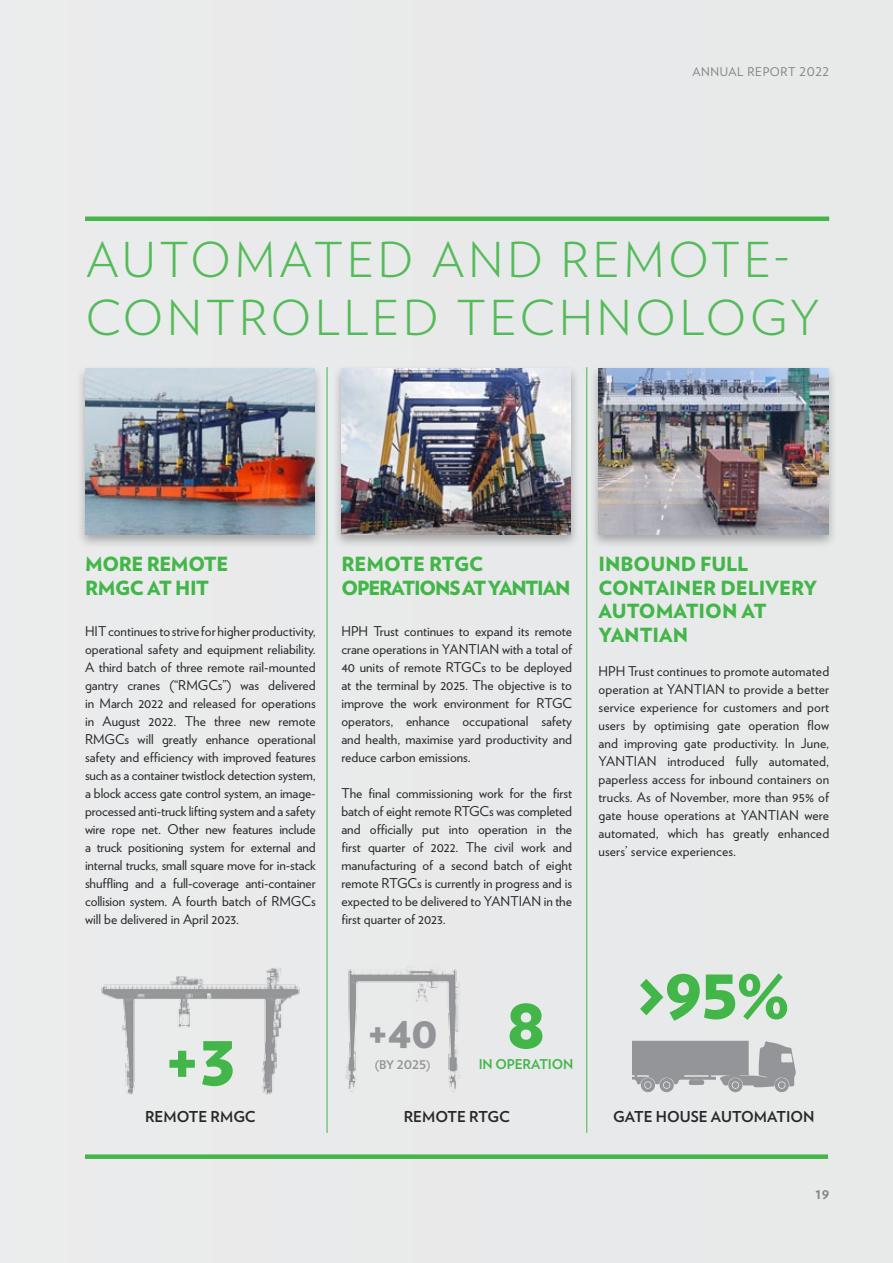
<style>
.page{position:relative;width:893px;height:1263px;background:#e9e9ea}
.page>*{position:absolute;margin:0;border:0;box-sizing:border-box;transform-origin:0 0}
.t1{font:900 75px "Verlag";color:#43b649}
.t2{font:300 48px/57.6px "Verlag";letter-spacing:.08em;color:#43b649}
.t3{font:900 45px "Verlag";color:#939598}
.t4{font:900 19.5px/23.4px "Verlag";letter-spacing:-.015em;color:#43b649}
.t5{font:900 19.5px/23.4px "Verlag";letter-spacing:-.06em;color:#43b649}
.t6{font:700 15px "Verlag";color:#292829}
.t7{font:700 15px "Verlag";color:#808285}
.t8{font:13.5px/18px "Verlag";color:#292829;text-align:justify}
.t9{font:700 13.5px "Verlag";letter-spacing:-.01em;color:#43b649}
.t10{font:12px "Verlag";letter-spacing:.05em;color:#808285}
.t11{font:700 12px "Verlag";letter-spacing:-.005em;color:#939598}
</style>
<div class="page">
<div style="left:76px;top:364px;width:248px;height:184px;background:#000;opacity:.3"></div>
<img style="left:85px;top:369px;width:230px;height:165px">
<div style="left:332px;top:364px;width:248px;height:184px;background:#000;opacity:.3"></div>
<img style="left:341px;top:369px;width:230px;height:165px">
<div style="left:589px;top:364px;width:248px;height:184px;background:#000;opacity:.3"></div>
<img style="left:598px;top:369px;width:230px;height:165px">
<div style="left:85px;top:216px;width:744px;height:5px;background:#43b649"></div>
<div style="left:85px;top:1154px;width:743px;height:5px;background:#43b649"></div>
<hr style="left:586px;top:367px;width:1px;height:766px;background:#43b649">
<hr style="left:327px;top:367px;width:1px;height:766px;background:#43b649">
<img style="left:345px;top:967px;width:115px;height:125px">
<img style="left:101px;top:968px;width:199px;height:127px">
<svg style="left:632px;top:1041px;width:164px;height:51px"></svg>
<p class="t10" style="left:692px;top:62px;width:138px">ANNUAL REPORT 2022</p>
<h2 class="t2" style="left:85px;top:228px;width:736px">AUTOMATED AND REMOTE-<br>CONTROLLED TECHNOLOGY</h2>
<p class="t4" style="left:85px;top:551px;width:145px">MORE REMOTE<br>RMGC AT HIT</p>
<p class="t8" style="left:85px;top:622px;width:232px">HIT continues to strive for higher productivity, operational safety and equipment reliability.<br>A third batch of three remote rail-mounted gantry cranes (“RMGCs”) was delivered in March 2022 and released for operations in August 2022. The three new remote RMGCs will greatly enhance operational safety and efficiency with improved features such as a container twistlock detection system, a block access gate control system, an image&shy;processed anti-truck lifting system and a safety wire rope net. Other new features include a truck positioning system for external and internal trucks, small square move for in-stack shuffling and a full-coverage anti-container collision system. A fourth batch of RMGCs will be delivered in April 2023.</p>
<p class="t1" style="left:165px;top:996px;width:72px">+3</p>
<p class="t6" style="left:145px;top:1105px;width:112px">REMOTE RMGC</p>
<p class="t5" style="left:341px;top:551px;width:231px">REMOTE RTGC<br>OPERATIONS AT YANTIAN</p>
<p class="t8" style="left:341px;top:622px;width:232px">HPH Trust continues to expand its remote crane operations in YANTIAN with a total of 40 units of remote RTGCs to be deployed at the terminal by 2025. The objective is to improve the work environment for RTGC operators, enhance occupational safety and health, maximise yard productivity and reduce carbon emissions.</p>
<p class="t8" style="left:341px;top:784px;width:232px">The final commissioning work for the first batch of eight remote RTGCs was completed and officially put into operation in the first quarter of 2022. The civil work and manufacturing of a second batch of eight remote RTGCs is currently in progress and is expected to be delivered to YANTIAN in the first quarter of 2023.</p>
<p class="t3" style="left:367px;top:995px;width:72px">+40</p>
<p class="t11" style="left:375px;top:1055px;width:57px">(BY 2025)</p>
<p class="t1" style="left:506px;top:959px;width:42px">8</p>
<p class="t9" style="left:479px;top:1054px;width:96px">IN OPERATION</p>
<p class="t4" style="left:598px;top:551px;width:220px">INBOUND FULL<br>CONTAINER DELIVERY<br>AUTOMATION AT<br>YANTIAN</p>
<p class="t8" style="left:598px;top:661px;width:232px">HPH Trust continues to promote automated operation at YANTIAN to provide a better service experience for customers and port users by optimising gate operation flow and improving gate productivity. In June, YANTIAN introduced fully automated, paperless access for inbound containers on trucks. As of November, more than 95% of gate house operations at YANTIAN were automated, which has greatly enhanced users’ service experiences.</p>
<p class="t1" style="left:637px;top:930px;width:156px">&gt;95%</p>
<p class="t6" style="left:404px;top:1105px;width:108px">REMOTE RTGC</p>
<p class="t6" style="left:613px;top:1105px;width:203px">GATE HOUSE AUTOMATION</p>
<p class="t7" style="left:815px;top:1182px;width:15px">19</p>
</div>
